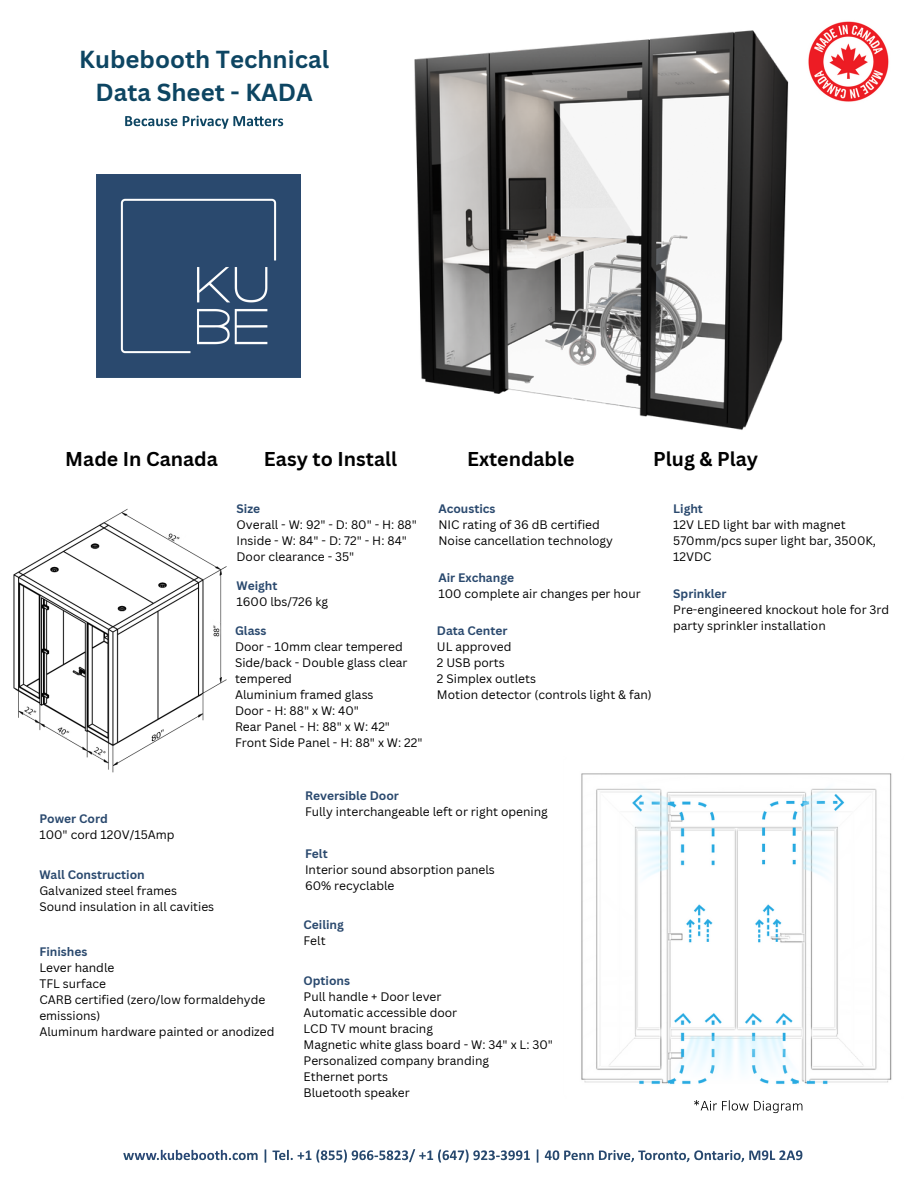
<style>
.page{position:relative;width:918px;height:1188px;background:#fff}
.page>*{position:absolute;margin:0;border:0;box-sizing:border-box;transform-origin:0 0}
.t1{font:700 24px/32.7px "Canva Sans";color:#0d4562;text-align:center}
.t2{font:700 19.5px "Canva Sans";color:#000}
.t3{font:12px/16px "Canva Sans";color:#000}
.t4{font:700 12px "Canva Sans";color:#2a496e}
</style>
<div class="page">
<svg style="left:125px;top:116px;width:152px;height:10px"></svg>
<img style="left:178px;top:1150px;width:623px;height:9px">
<img style="left:700px;top:1107px;width:90px;height:4px">
<div style="left:97px;top:174px;width:204px;height:204px;background:#2a496e"></div>
<img style="left:820px;top:21px;width:69px;height:81px">
<img style="left:581px;top:773px;width:311px;height:334px">
<img style="left:414px;top:30px;width:406px;height:400px">
<img style="left:13px;top:508px;width:214px;height:265px">
<h1 class="t1" style="left:79px;top:42px;width:251px">Kubebooth Technical<br>Data Sheet - KADA</h1>
<h2 class="t2" style="left:65px;top:446px;width:154px">Made In Canada</h2>
<h2 class="t2" style="left:264px;top:446px;width:135px">Easy to Install</h2>
<h2 class="t2" style="left:467px;top:446px;width:109px">Extendable</h2>
<h2 class="t2" style="left:653px;top:446px;width:107px">Plug &amp; Play</h2>
<p class="t4" style="left:237px;top:500px;width:25px">Size</p>
<p class="t3" style="left:237px;top:516px;width:182px">Overall - W: 92" - D: 80" - H: 88"<br>Inside - W: 84" - D: 72" - H: 84"<br>Door clearance - 35"</p>
<p class="t4" style="left:237px;top:577px;width:43px">Weight</p>
<p class="t3" style="left:237px;top:593px;width:93px">1600 lbs/726 kg</p>
<p class="t4" style="left:235px;top:622px;width:33px">Glass</p>
<p class="t3" style="left:235px;top:639px;width:189px">Door - 10mm clear tempered<br>Side/back - Double glass clear tempered<br>Aluminium framed glass<br>Door - H: 88" x W: 40"<br>Rear Panel - H: 88" x W: 42"<br>Front Side Panel - H: 88" x W: 22"</p>
<p class="t4" style="left:438px;top:500px;width:59px">Acoustics</p>
<p class="t3" style="left:438px;top:516px;width:176px">NIC rating of 36 dB certified<br>Noise cancellation technology</p>
<p class="t4" style="left:438px;top:569px;width:77px">Air Exchange</p>
<p class="t3" style="left:438px;top:585px;width:204px">100 complete air changes per hour</p>
<p class="t4" style="left:437px;top:622px;width:72px">Data Center</p>
<p class="t3" style="left:437px;top:639px;width:216px">UL approved<br>2 USB ports<br>2 Simplex outlets<br>Motion detector (controls light &amp; fan)</p>
<p class="t4" style="left:39px;top:810px;width:70px">Power Cord</p>
<p class="t3" style="left:39px;top:826px;width:137px">100" cord 120V/15Amp</p>
<p class="t4" style="left:39px;top:866px;width:107px">Wall Construction</p>
<p class="t3" style="left:39px;top:883px;width:176px">Galvanized steel frames<br>Sound insulation in all cavities</p>
<p class="t4" style="left:39px;top:943px;width:49px">Finishes</p>
<p class="t3" style="left:39px;top:960px;width:237px">Lever handle<br>TFL surface<br>CARB certified (zero/low formaldehyde emissions)<br>Aluminum hardware painted or anodized</p>
<p class="t4" style="left:305px;top:788px;width:95px">Reversible Door</p>
<p class="t3" style="left:305px;top:804px;width:244px">Fully interchangeable left or right opening</p>
<p class="t4" style="left:305px;top:845px;width:24px">Felt</p>
<p class="t3" style="left:305px;top:861px;width:191px">Interior sound absorption panels<br>60% recyclable</p>
<p class="t4" style="left:304px;top:916px;width:42px">Ceiling</p>
<p class="t3" style="left:304px;top:933px;width:24px">Felt</p>
<p class="t4" style="left:304px;top:972px;width:48px">Options</p>
<p class="t3" style="left:304px;top:989px;width:251px">Pull handle + Door lever<br>Automatic accessible door<br>LCD TV mount bracing<br>Magnetic white glass board - W: 34" x L: 30"<br>Personalized company branding<br>Ethernet ports<br>Bluetooth speaker</p>
<p class="t4" style="left:673px;top:500px;width:31px">Light</p>
<p class="t3" style="left:673px;top:516px;width:204px">12V LED light bar with magnet<br>570mm/pcs super light bar, 3500K,<br>12VDC</p>
<p class="t4" style="left:673px;top:586px;width:55px">Sprinkler</p>
<p class="t3" style="left:673px;top:602px;width:218px">Pre-engineered knockout hole for 3rd party sprinkler installation</p>
</div>
